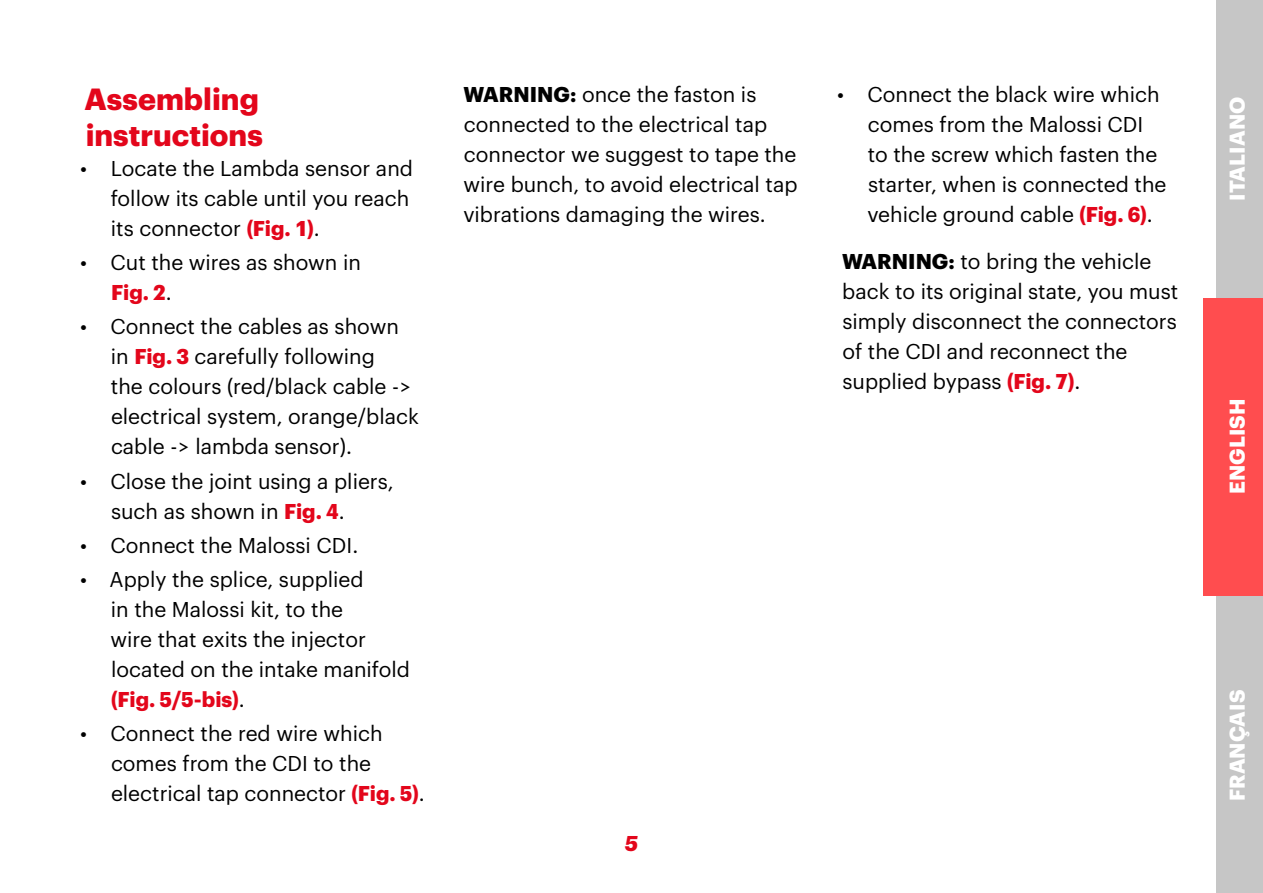
<style>
.page{position:relative;width:1263px;height:893px;background:#fff}
.page>*{position:absolute;margin:0;border:0;box-sizing:border-box;transform-origin:0 0}
.Sottotitolo_10_pt{font:700 30px/36px "Graphik";color:#e3061b}
.Testo_Normale_7_pt{font:21px/30px "Graphik";color:#000}
.t1{font:700 21px "Graphik";letter-spacing:.005em;color:#fff}
.t2{font:italic 700 21px "Graphik";color:#e3061b}
.s1{font-weight:700;color:#e3061b}
.s2{font-weight:700}
</style>
<div class="page">
<div style="left:1216px;top:595px;width:47px;height:298px;background:#c6c6c6"></div>
<div style="left:1203px;top:298px;width:60px;height:297px;background:#ff4d4f"></div>
<div style="left:1216px;top:0;width:47px;height:298px;background:#c6c6c6"></div>
<p class="Sottotitolo_10_pt" style="left:85px;top:78px;width:180px">Assembling instructions</p>
<p class="Testo_Normale_7_pt" style="left:111px;top:151px;width:304px;text-indent:-31px">• Locate the Lambda sensor and follow its cable until you reach its connector <span class="s1">(Fig. 1)</span>.</p>
<p class="Testo_Normale_7_pt" style="left:111px;top:246px;width:251px;text-indent:-31px">• Cut the wires as shown in<br><span class="s1">Fig. 2</span>.</p>
<p class="Testo_Normale_7_pt" style="left:111px;top:310px;width:309px;text-indent:-31px">• Connect the cables as shown in <span class="s1">Fig. 3</span> carefully following<br>the colours (red/black cable -&gt; electrical system, orange/black cable -&gt; lambda sensor).</p>
<p class="Testo_Normale_7_pt" style="left:111px;top:464px;width:284px;text-indent:-31px">• Close the joint using a pliers, such as shown in <span class="s1">Fig. 4</span>.</p>
<p class="Testo_Normale_7_pt" style="left:80px;top:528px;width:279px">• Connect the Malossi CDI.</p>
<p class="Testo_Normale_7_pt" style="left:111px;top:563px;width:301px;text-indent:-30px">• Apply the splice, supplied<br>in the Malossi kit, to the<br>wire that exits the injector located on the intake manifold <span class="s1">(Fig. 5/5-bis)</span>.</p>
<p class="Testo_Normale_7_pt" style="left:111px;top:717px;width:315px;text-indent:-31px">• Connect the red wire which comes from the CDI to the electrical tap connector <span class="s1">(Fig. 5)</span>.</p>
<p class="Testo_Normale_7_pt" style="left:463px;top:78px;width:336px"><span class="s2">WARNING:</span> once the faston is connected to the electrical tap connector we suggest to tape the wire bunch, to avoid electrical tap vibrations damaging the wires.</p>
<p class="Testo_Normale_7_pt" style="left:867px;top:78px;width:301px;text-indent:-30px">• Connect the black wire which comes from the Malossi CDI to the screw which fasten the starter, when is connected the vehicle ground cable <span class="s1">(Fig. 6)</span>.</p>
<p class="Testo_Normale_7_pt" style="left:842px;top:245px;width:338px"><span class="s2">WARNING:</span> to bring the vehicle back to its original state, you must simply disconnect the connectors of the CDI and reconnect the supplied bypass <span class="s1">(Fig. 7)</span>.</p>
<p class="t2" style="left:625px;top:827px;width:15px">5</p>
<p class="t1" style="left:1221px;top:201px;width:105px;rotate:-90deg">ITALIANO</p>
<p class="t1" style="left:1221px;top:494px;width:97px;rotate:-90deg">ENGLISH</p>
<p class="t1" style="left:1221px;top:801px;width:113px;rotate:-90deg">FRANÇAIS</p>
</div>
